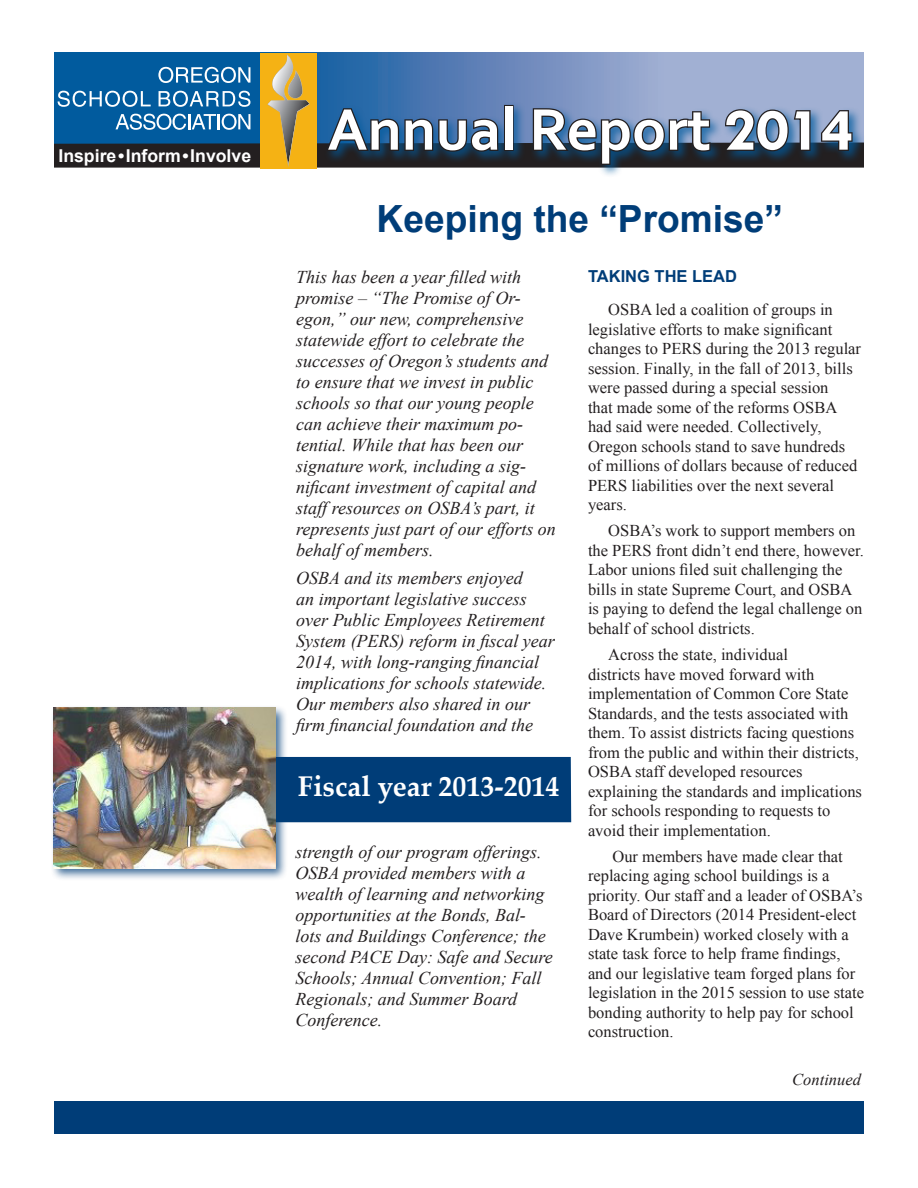
<style>
.page{position:relative;width:918px;height:1188px;background:#fff}
.page>*{position:absolute;margin:0;border:0;box-sizing:border-box;transform-origin:0 0}
.t1{font:700 61.5px "Corbel";color:#fff}
.Body_text_10_11{font:700 37.5px "Arial";color:#003d78}
.Headline{font:700 28.5px "Palatino Linotype";color:#fff}
.Intro_ital{font:italic 18px/21px "Times New Roman";color:#231f20}
.t2{font:700 17.7px "Arial";color:#fff}
.Body_text_11_13{font:16.5px/19.5px "Times New Roman";color:#231f20}
.Heading_1{font:700 16.5px "Arial";color:#003d78}
.Body_no_indent{font:italic 16.5px "Times New Roman";color:#231f20}
.s1{font-family:"Tw Cen"}
</style>
<div class="page">
<div style="left:78px;top:757px;width:493px;height:65px;background:#003d78"></div>
<div style="left:50px;top:704px;width:238px;height:177px;background:#003d78;opacity:.75"></div>
<img style="left:54px;top:708px;width:221px;height:160px">
<div style="left:54px;top:1101px;width:810px;height:33px;background:#003d78"></div>
<svg style="left:54px;top:54px;width:810px;height:114px;background:#52708c"></svg>
<p class="t2" style="left:58px;top:144px;width:194px">Inspire • Inform • Involve</p>
<p class="t1" style="left:327px;top:91px;width:528px">Annual Report <span class="s1">2014</span></p>
<p class="Body_text_10_11" style="left:377px;top:194px;width:408px">Keeping the “Promise”</p>
<p class="Intro_ital" style="left:296px;top:266px;width:261px">This has been a year filled with promise – “The Promise of Or&shy;egon,” our new, comprehensive statewide effort to celebrate the successes of Oregon’s students and to ensure that we invest in public schools so that our young people can achieve their maximum po&shy;tential. While that has been our signature work, including a sig&shy;nificant investment of capital and staff resources on OSBA’s part, it represents just part of our efforts on behalf of members.</p>
<p class="Intro_ital" style="left:296px;top:567px;width:260px">OSBA and its members enjoyed<br>an important legislative success over Public Employees Retirement System (PERS) reform in fiscal year 2014, with long-ranging financial implications for schools statewide.<br>Our members also shared in our firm financial foundation and the</p>
<p class="Headline" style="left:298px;top:766px;width:263px">Fiscal year 2013-2014</p>
<p class="Intro_ital" style="left:296px;top:842px;width:259px">strength of our program offerings.<br>OSBA provided members with a wealth of learning and networking opportunities at the Bonds, Bal&shy;lots and Buildings Conference; the second PACE Day: Safe and Secure<br>Schools; Annual Convention; Fall<br>Regionals; and Summer Board<br>Conference.</p>
<p class="Heading_1" style="left:588px;top:265px;width:151px">TAKING THE LEAD</p>
<p class="Body_text_11_13" style="left:588px;top:299px;width:275px;text-indent:20px">OSBA led a coalition of groups in legislative efforts to make significant changes to PERS during the 2013 regular session. Finally, in the fall of 2013, bills were passed during a special session<br>that made some of the reforms OSBA had said were needed. Collectively, Oregon schools stand to save hundreds of millions of dollars because of reduced PERS liabilities over the next several years.</p>
<p class="Body_text_11_13" style="left:588px;top:521px;width:278px;text-indent:20px">OSBA’s work to support members on the PERS front didn’t end there, however.<br>Labor unions filed suit challenging the bills in state Supreme Court, and OSBA is paying to defend the legal challenge on behalf of school districts.</p>
<p class="Body_text_11_13" style="left:588px;top:644px;width:276px;text-indent:20px">Across the state, individual<br>districts have moved forward with implementation of Common Core State Standards, and the tests associated with them. To assist districts facing questions from the public and within their districts, OSBA staff developed resources explaining the standards and implications for schools responding to requests to avoid their implementation.</p>
<p class="Body_text_11_13" style="left:588px;top:846px;width:278px;text-indent:24px">Our members have made clear that replacing aging school buildings is a priority. Our staff and a leader of OSBA’s Board of Directors (2014 President-elect Dave Krumbein) worked closely with a state task force to help frame findings, and our legislative team forged plans for legislation in the 2015 session to use state bonding authority to help pay for school construction.</p>
<p class="Body_no_indent" style="left:792px;top:1068px;width:70px">Continued</p>
</div>
